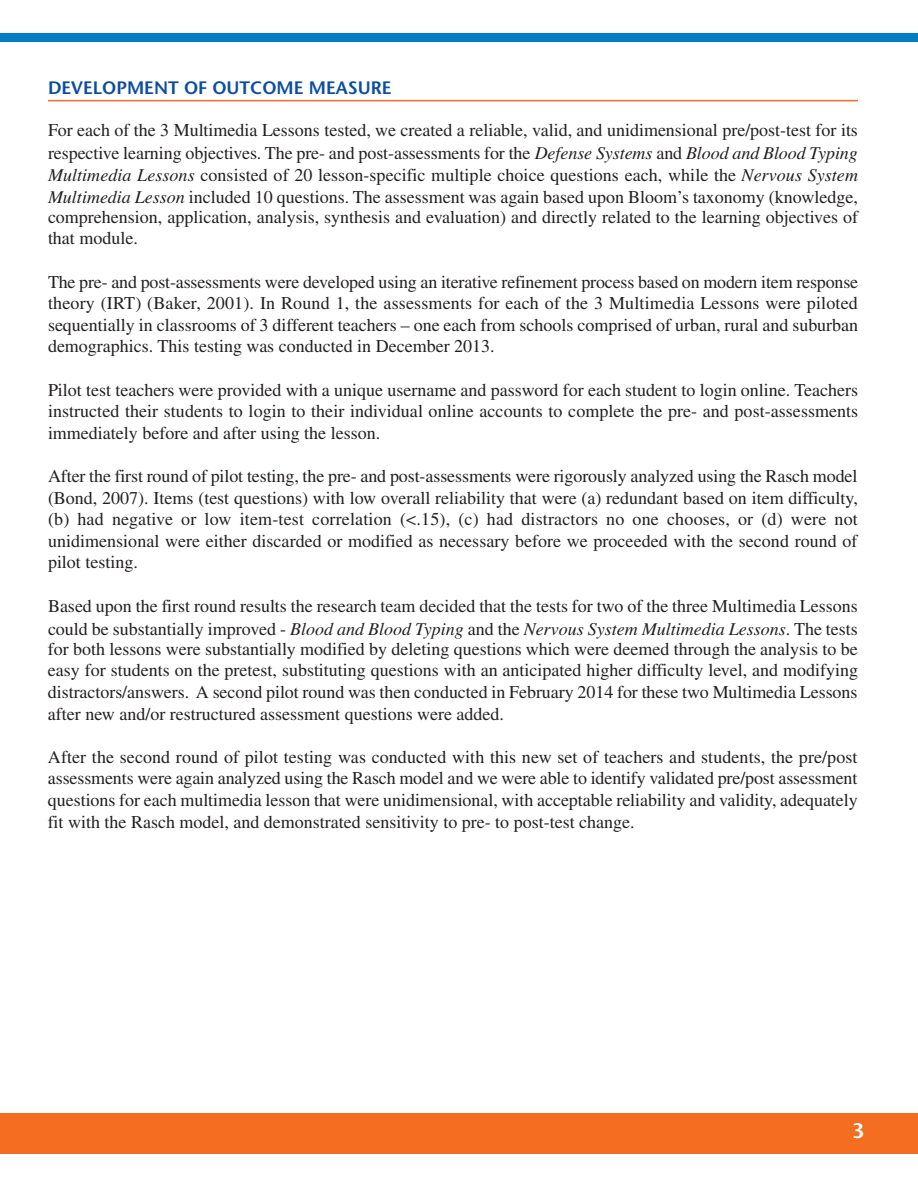
<style>
.page{position:relative;width:918px;height:1188px;background:#fff}
.page>*{position:absolute;margin:0;border:0;box-sizing:border-box;transform-origin:0 0}
.t1{font:600 21px "Stone Sans";color:#fff}
.t2{font:18px/21.6px "Times";color:#231f20;text-align:justify}
.t3{font:600 18px "Stone Sans";color:#0d4da1}
.s1{font-style:italic}
</style>
<div class="page">
<hr style="left:48px;top:100px;width:810px;height:1px;background:#f36e21">
<div style="left:0;top:1113px;width:918px;height:41px;background:#f36e21"></div>
<div style="left:0;top:33px;width:918px;height:9px;background:#007ec5"></div>
<p class="t3" style="left:48px;top:81px;width:345px">DEVELOPMENT OF OUTCOME MEASURE</p>
<p class="t2" style="left:48px;top:122px;width:812px">For each of the 3 Multimedia Lessons tested, we created a reliable, valid, and unidimensional pre/post-test for its respective learning objectives. The pre- and post-assessments for the <span class="s1">Defense Systems</span> and <span class="s1">Blood and Blood Typing Multimedia Lessons</span> consisted of 20 lesson-specific multiple choice questions each, while the <span class="s1">Nervous System Multimedia Lesson</span> included 10 questions. The assessment was again based upon Bloom’s taxonomy (knowledge, comprehension, application, analysis, synthesis and evaluation) and directly related to the learning objectives of that module.</p>
<p class="t2" style="left:48px;top:273px;width:812px">The pre- and post-assessments were developed using an iterative refinement process based on modern item response theory (IRT) (Baker, 2001). In Round 1, the assessments for each of the 3 Multimedia Lessons were piloted sequentially in classrooms of 3 different teachers – one each from schools comprised of urban, rural and suburban demographics. This testing was conducted in December 2013.</p>
<p class="t2" style="left:48px;top:381px;width:812px">Pilot test teachers were provided with a unique username and password for each student to login online. Teachers instructed their students to login to their individual online accounts to complete the pre- and post-assessments immediately before and after using the lesson.</p>
<p class="t2" style="left:48px;top:467px;width:811px">After the first round of pilot testing, the pre- and post-assessments were rigorously analyzed using the Rasch model (Bond, 2007). Items (test questions) with low overall reliability that were (a) redundant based on item difficulty, (b) had negative or low item-test correlation (&lt;.15), (c) had distractors no one chooses, or (d) were not unidimensional were either discarded or modified as necessary before we proceeded with the second round of pilot testing.</p>
<p class="t2" style="left:48px;top:596px;width:811px;line-height:22.8px">Based upon the first round results the research team decided that the tests for two of the three Multimedia Lessons could be substantially improved - <span class="s1">Blood and Blood Typing</span> and the <span class="s1">Nervous System Multimedia Lessons</span>. The tests</p>
<p class="t2" style="left:48px;top:640px;width:812px">for both lessons were substantially modified by deleting questions which were deemed through the analysis to be easy for students on the pretest, substituting questions with an anticipated higher difficulty level, and modifying distractors/answers. A second pilot round was then conducted in February 2014 for these two Multimedia Lessons after new and/or restructured assessment questions were added.</p>
<p class="t2" style="left:48px;top:748px;width:811px">After the second round of pilot testing was conducted with this new set of teachers and students, the pre/post assessments were again analyzed using the Rasch model and we were able to identify validated pre/post assessment questions for each multimedia lesson that were unidimensional, with acceptable reliability and validity, adequately fit with the Rasch model, and demonstrated sensitivity to pre- to post-test change.</p>
<p class="t1" style="left:852px;top:1123px;width:14px">3</p>
</div>
